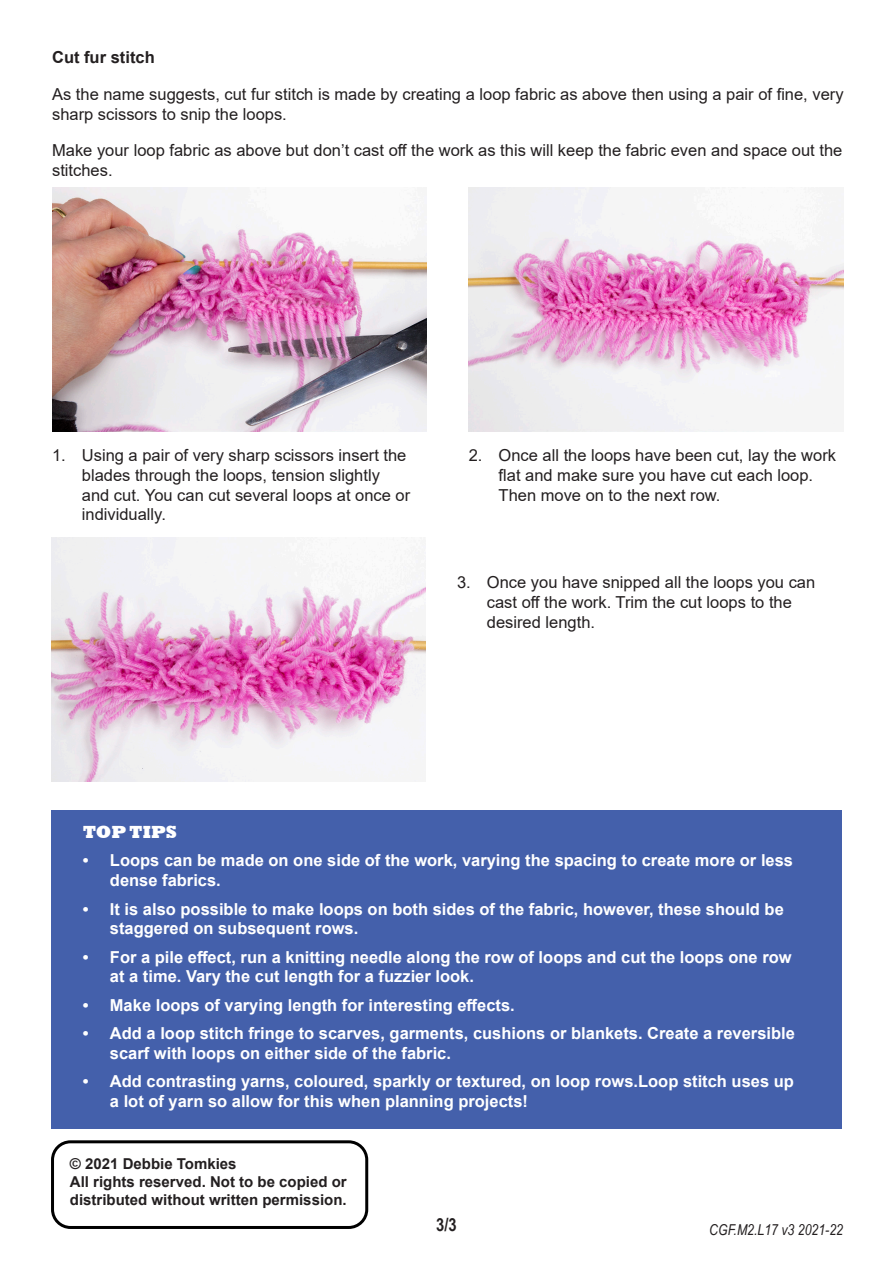
<style>
.page{position:relative;width:893px;height:1263px;background:#fff}
.page>*{position:absolute;margin:0;border:0;box-sizing:border-box;transform-origin:0 0}
.t1{font:800 18px "Rockwell";color:#fff}
.t2{font:700 18px "Arial Narrow";color:#231f20}
.t3{font:700 16.5px/19.8px "Arial";color:#fff}
.t4{font:16.5px/19.8px "Arial";color:#231f20}
.t5{font:700 16.5px "Arial";color:#231f20}
.t6{font:700 15px/18px "Arial";color:#231f20}
.t7{font:italic 15px "Arial Narrow";color:#231f20}
</style>
<div class="page">
<img style="left:51px;top:537px;width:374px;height:245px">
<div style="left:51px;top:810px;width:791px;height:318px;background:#4460ab"></div>
<div style="left:51px;top:1140px;width:317px;height:89px;border:3px solid #000;border-radius:18px"></div>
<img style="left:52px;top:187px;width:374px;height:245px">
<img style="left:469px;top:187px;width:374px;height:245px">
<p class="t5" style="left:52px;top:46px;width:104px">Cut fur stitch</p>
<p class="t4" style="left:52px;top:84px;width:793px">As the name suggests, cut fur stitch is made by creating a loop fabric as above then using a pair of fine, very sharp scissors to snip the loops.</p>
<p class="t4" style="left:52px;top:141px;width:792px">Make your loop fabric as above but don’t cast off the work as this will keep the fabric even and space out the stitches.</p>
<p class="t4" style="left:82px;top:445px;width:330px;text-indent:-30px">1. Using a pair of very sharp scissors insert the blades through the loops, tension slightly and cut. You can cut several loops at once or individually.</p>
<p class="t4" style="left:499px;top:445px;width:339px;text-indent:-30px">2. Once all the loops have been cut, lay the work flat and make sure you have cut each loop.<br>Then move on to the next row.</p>
<p class="t4" style="left:487px;top:572px;width:330px;text-indent:-30px">3. Once you have snipped all the loops you can cast off the work. Trim the cut loops to the desired length.</p>
<p class="t1" style="left:83px;top:822px;width:96px">TOP TIPS</p>
<p class="t3" style="left:110px;top:851px;width:685px;text-indent:-27px">• Loops can be made on one side of the work, varying the spacing to create more or less dense fabrics.</p>
<p class="t3" style="left:110px;top:899px;width:675px;text-indent:-27px">• It is also possible to make loops on both sides of the fabric, however, these should be staggered on subsequent rows.</p>
<p class="t3" style="left:110px;top:947px;width:683px;text-indent:-27px">• For a pile effect, run a knitting needle along the row of loops and cut the loops one row at a time. Vary the cut length for a fuzzier look.</p>
<p class="t3" style="left:83px;top:995px;width:433px">• Make loops of varying length for interesting effects.</p>
<p class="t3" style="left:110px;top:1023px;width:686px;text-indent:-27px">• Add a loop stitch fringe to scarves, garments, cushions or blankets. Create a reversible scarf with loops on either side of the fabric.</p>
<p class="t3" style="left:110px;top:1072px;width:685px;text-indent:-27px">• Add contrasting yarns, coloured, sparkly or textured, on loop rows.Loop stitch uses up a lot of yarn so allow for this when planning projects!</p>
<p class="t6" style="left:70px;top:1155px;width:168px">© 2021 Debbie Tomkies</p>
<p class="t6" style="left:70px;top:1173px;width:278px">All rights reserved. Not to be copied or distributed without written permission.</p>
<p class="t2" style="left:436px;top:1211px;width:22px">3/3</p>
<p class="t7" style="left:709px;top:1219px;width:135px">CGF.M2.L17 v3 2021-22</p>
</div>
